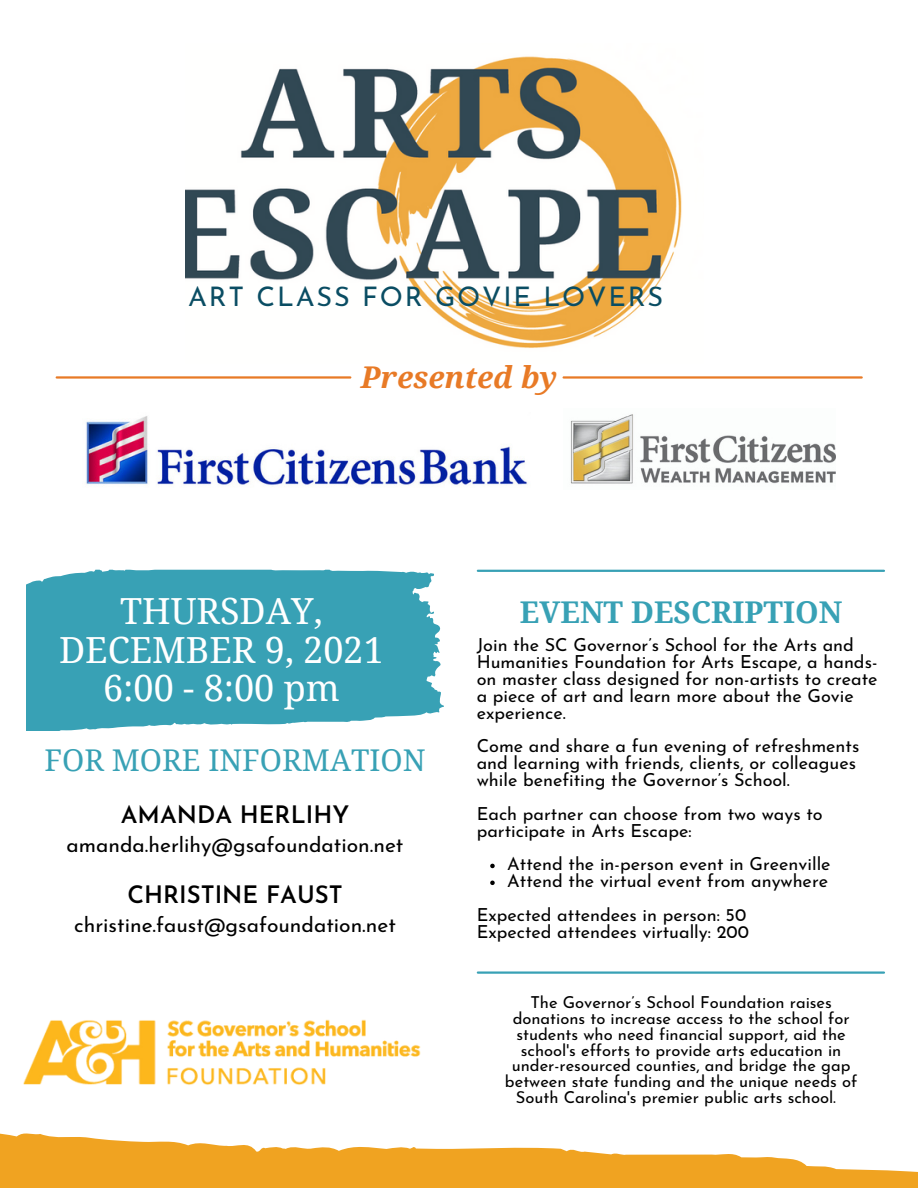
<style>
.page{position:relative;width:918px;height:1188px;background:#fff}
.page>*{position:absolute;margin:0;border:0;box-sizing:border-box;transform-origin:0 0}
.t1{font:36px "Droid Serif";color:#fff}
.t2{font:30px "Droid Serif";color:#38a1b5}
.t3{font:700 30px "Droid Serif";color:#38a1b5}
.t4{font:italic 700 30px "Droid Serif";color:#e87a26}
.t5{font:27px "Josefin Sans";letter-spacing:.07em;color:#0a4d63}
.t6{font:600 24px "Josefin Sans";color:#000}
.t7{font:21px "Josefin Sans";color:#000}
.t8{font:18px/16.8px "Josefin Sans";color:#000}
.t9{font:16.5px "Josefin Sans";color:#000}
</style>
<div class="page">
<hr style="left:57px;top:376px;width:293px;height:3px;background:#e87a26">
<hr style="left:564px;top:376px;width:298px;height:3px;background:#e87a26">
<svg style="left:26px;top:570px;width:417px;height:161px;background:#47a8ba"></svg>
<hr style="left:478px;top:570px;width:406px;height:2px;background:#38a1b5">
<svg style="left:0;top:1133px;width:918px;height:55px;fill:#f0a321"></svg>
<img style="left:23px;top:1019px;width:398px;height:66px">
<svg style="left:490px;top:864px;width:5px;height:4px"></svg>
<svg style="left:490px;top:881px;width:5px;height:4px"></svg>
<hr style="left:478px;top:971px;width:406px;height:3px;background:#38a1b5">
<img style="left:186px;top:56px;width:496px;height:292px">
<img style="left:86px;top:416px;width:441px;height:69px">
<img style="left:570px;top:414px;width:265px;height:70px">
<p class="t5" style="left:188px;top:286px;width:477px">ART CLASS FOR GOVIE LOVERS</p>
<p class="t4" style="left:361px;top:360px;width:198px">Presented by</p>
<p class="t1" style="left:120px;top:591px;width:204px">THURSDAY,</p>
<p class="t1" style="left:59px;top:629px;width:326px">DECEMBER 9, 2021</p>
<p class="t1" style="left:103px;top:667px;width:238px">6:00 - 8:00 pm</p>
<p class="t2" style="left:44px;top:743px;width:383px">FOR MORE INFORMATION</p>
<p class="t6" style="left:121px;top:805px;width:230px">AMANDA HERLIHY</p>
<p class="t7" style="left:67px;top:836px;width:338px">amanda.herlihy@gsafoundation.net</p>
<p class="t6" style="left:127px;top:885px;width:217px">CHRISTINE FAUST</p>
<p class="t7" style="left:74px;top:916px;width:323px">christine.faust@gsafoundation.net</p>
<p class="t3" style="left:520px;top:595px;width:324px">EVENT DESCRIPTION</p>
<p class="t8" style="left:477px;top:638px;width:402px">Join the SC Governor’s School for the Arts and Humanities Foundation for Arts Escape, a hands&shy;on master class designed for non-artists to create a piece of art and learn more about the Govie experience.</p>
<p class="t8" style="left:477px;top:739px;width:384px">Come and share a fun evening of refreshments and learning with friends, clients, or colleagues while benefiting the Governor’s School.</p>
<p class="t8" style="left:477px;top:807px;width:348px">Each partner can choose from two ways to participate in Arts Escape:</p>
<p class="t8" style="left:507px;top:858px;width:325px">Attend the in-person event in Greenville</p>
<p class="t8" style="left:507px;top:874px;width:322px">Attend the virtual event from anywhere</p>
<p class="t8" style="left:477px;top:925px;width:274px">Expected attendees virtually: 200</p>
<p class="t8" style="left:477px;top:908px;width:271px">Expected attendees in person: 50</p>
<p class="t9" style="left:530px;top:996px;width:303px">The Governor’s School Foundation raises</p>
<p class="t9" style="left:513px;top:1012px;width:338px">donations to increase access to the school for</p>
<p class="t9" style="left:516px;top:1027px;width:331px">students who need financial support, aid the</p>
<p class="t9" style="left:521px;top:1043px;width:322px">school's efforts to provide arts education in</p>
<p class="t9" style="left:512px;top:1059px;width:340px">under-resourced counties, and bridge the gap</p>
<p class="t9" style="left:505px;top:1075px;width:354px">between state funding and the unique needs of</p>
<p class="t9" style="left:516px;top:1090px;width:322px">South Carolina's premier public arts school.</p>
</div>
